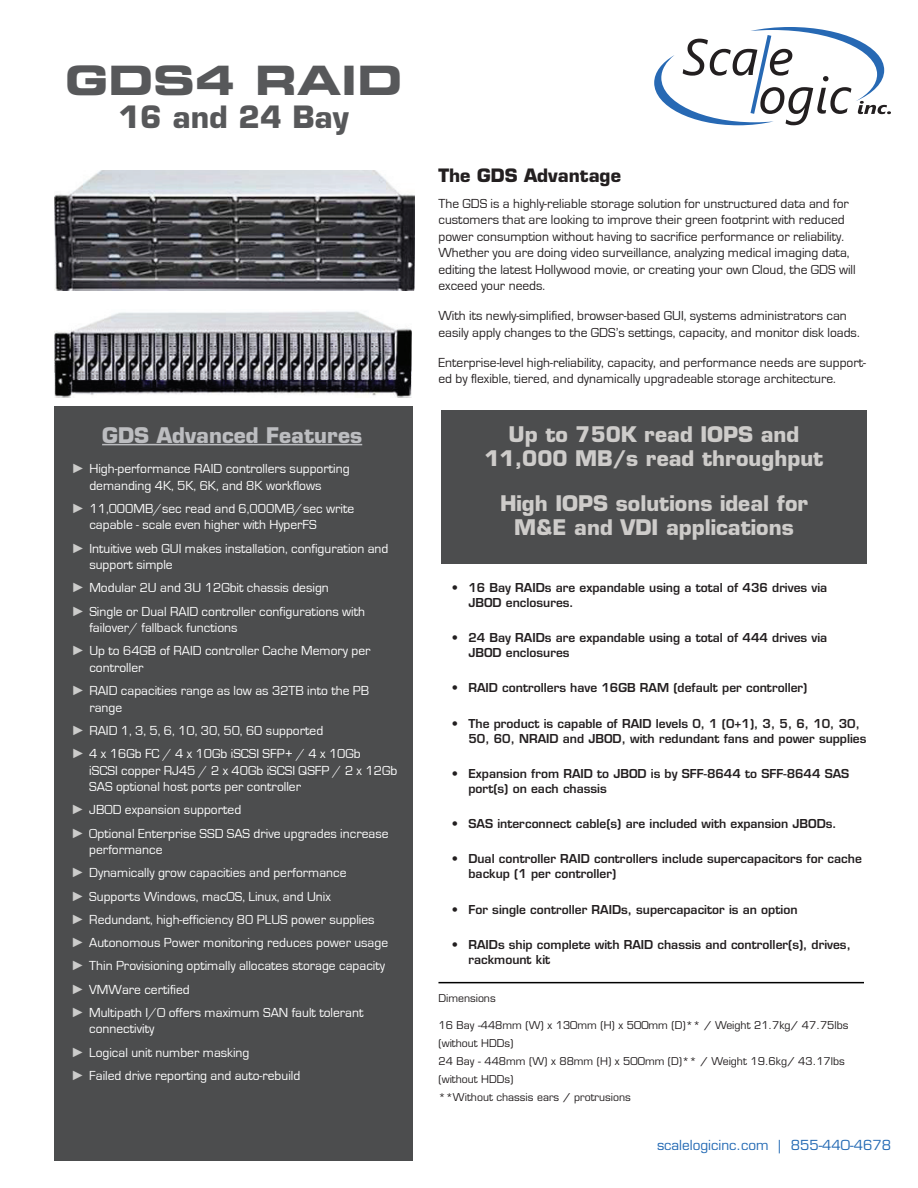
<style>
.page{position:relative;width:918px;height:1188px;background:#fff}
.page>*{position:absolute;margin:0;border:0;box-sizing:border-box;transform-origin:0 0}
.t1{font:40.5px "Eurostile Bold Extended Two";color:#57585a}
.t2{font:700 30px "Eurostile";color:#57585a}
.t3{font:700 21px/24px "Eurostile";color:#ceccca;text-align:center}
.t4{font:700 21px "Eurostile";color:#bcbdc0}
.t5{font:700 18px "Eurostile";color:#231f20}
.t6{font:13.5px/23.2px "Eurostile";color:#fff}
.t7{font:13.5px/16.5px "Eurostile";color:#231f20}
.t8{font:13.5px "Eurostile";color:#246ab4}
.t9{font:600 12px/15px "Eurostile";color:#231f20}
.t10{font:10.5px/18px "Eurostile";color:#231f20}
.s1{font-family:"Arial";color:#cccccb}
</style>
<div class="page">
<div style="left:54px;top:407px;width:359px;height:754px;background:#4c4d4e"></div>
<div style="left:441px;top:410px;width:426px;height:154px;background:#4c4d4e"></div>
<svg style="left:654px;top:27px;width:237px;height:98px"></svg>
<hr style="left:438px;top:982px;width:426px;height:1px;background:#000">
<img style="left:54px;top:171px;width:360px;height:120px">
<img style="left:54px;top:311px;width:357px;height:87px">
<hr style="left:102px;top:444px;width:260px;height:1px;background:#bcbdc0">
<h1 class="t1" style="left:65px;top:52px;width:339px">GDS4 RAID</h1>
<h2 class="t2" style="left:118px;top:99px;width:232px">16 and 24 Bay</h2>
<h3 class="t5" style="left:438px;top:165px;width:184px">The GDS Advantage</h3>
<p class="t7" style="left:438px;top:195px;width:419px">The GDS is a highly-reliable storage solution for unstructured data and for customers that are looking to improve their green footprint with reduced power consumption without having to sacrifice performance or reliability.<br>Whether you are doing video surveillance, analyzing medical imaging data, editing the latest Hollywood movie, or creating your own Cloud, the GDS will exceed your needs.</p>
<p class="t7" style="left:438px;top:308px;width:423px">With its newly-simplified, browser-based GUI, systems administrators can easily apply changes to the GDS’s settings, capacity, and monitor disk loads.</p>
<p class="t7" style="left:438px;top:354px;width:429px">Enterprise-level high-reliability, capacity, and performance needs are support&shy;ed by flexible, tiered, and dynamically upgradeable storage architecture.</p>
<h3 class="t4" style="left:102px;top:422px;width:262px">GDS Advanced Features</h3>
<h3 class="t3" style="left:485px;top:423px;width:340px">Up to 750K read IOPS and<br>11,000 MB/s read throughput</h3>
<h3 class="t3" style="left:500px;top:491px;width:309px">High IOPS solutions ideal for<br>M&amp;E and VDI applications</h3>
<p class="t6" style="left:89px;top:461px;width:262px;line-height:16.5px;text-indent:-18px"><span class="s1">►</span> High-performance RAID controllers supporting demanding 4K, 5K, 6K, and 8K workflows</p>
<p class="t6" style="left:89px;top:500px;width:266px;line-height:16.5px;text-indent:-18px"><span class="s1">►</span> 11,000MB/sec read and 6,000MB/sec write capable - scale even higher with HyperFS</p>
<p class="t6" style="left:89px;top:540px;width:301px;line-height:16.5px;text-indent:-18px"><span class="s1">►</span> Intuitive web GUI makes installation, configuration and support simple</p>
<p class="t6" style="left:71px;top:577px;width:295px"><span class="s1">►</span> Modular 2U and 3U 12Gbit chassis design<br><span class="s1">►</span> Single or Dual RAID controller configurations with</p>
<p class="t6" style="left:71px;top:616px;width:301px;text-indent:18px">failover/ fallback functions<br><span class="s1">►</span> Up to 64GB of RAID controller Cache Memory per</p>
<p class="t6" style="left:71px;top:656px;width:299px;text-indent:18px">controller<br><span class="s1">►</span> RAID capacities range as low as 32TB into the PB</p>
<p class="t6" style="left:71px;top:696px;width:291px;text-indent:18px">range<br><span class="s1">►</span> RAID 1, 3, 5, 6, 10, 30, 50, 60 supported<br><span class="s1">►</span> 4 x 16Gb FC / 4 x 10Gb iSCSI SFP+ / 4 x 10Gb</p>
<p class="t6" style="left:89px;top:762px;width:309px;line-height:16.5px">iSCSI copper RJ45 / 2 x 40Gb iSCSI QSFP / 2 x 12Gb<br>SAS optional host ports per controller</p>
<p class="t6" style="left:71px;top:799px;width:319px"><span class="s1">►</span> JBOD expansion supported<br><span class="s1">►</span> Optional Enterprise SSD SAS drive upgrades increase</p>
<p class="t6" style="left:71px;top:838px;width:318px;text-indent:18px">performance<br><span class="s1">►</span> Dynamically grow capacities and performance<br><span class="s1">►</span> Supports Windows, macOS, Linux, and Unix<br><span class="s1">►</span> Redundant, high-efficiency 80 PLUS power supplies <span class="s1">►</span> Autonomous Power monitoring reduces power usage <span class="s1">►</span> Thin Provisioning optimally allocates storage capacity <span class="s1">►</span> VMWare certified<br><span class="s1">►</span> Multipath I/O offers maximum SAN fault tolerant</p>
<p class="t6" style="left:71px;top:1018px;width:231px;text-indent:18px">connectivity<br><span class="s1">►</span> Logical unit number masking<br><span class="s1">►</span> Failed drive reporting and auto-rebuild</p>
<p class="t9" style="left:468px;top:580px;width:360px;text-indent:-16px">• 16 Bay RAIDs are expandable using a total of 436 drives via<br>JBOD enclosures.</p>
<p class="t9" style="left:468px;top:630px;width:360px;text-indent:-16px">• 24 Bay RAIDs are expandable using a total of 444 drives via<br>JBOD enclosures</p>
<p class="t9" style="left:452px;top:680px;width:357px">• RAID controllers have 16GB RAM (default per controller)</p>
<p class="t9" style="left:468px;top:716px;width:400px;text-indent:-16px">• The product is capable of RAID levels 0, 1 (0+1), 3, 5, 6, 10, 30,<br>50, 60, NRAID and JBOD, with redundant fans and power supplies</p>
<p class="t9" style="left:468px;top:766px;width:382px;text-indent:-16px">• Expansion from RAID to JBOD is by SFF-8644 to SFF-8644 SAS port(s) on each chassis</p>
<p class="t9" style="left:452px;top:816px;width:386px">• SAS interconnect cable(s) are included with expansion JBODs.</p>
<p class="t9" style="left:468px;top:851px;width:395px;text-indent:-16px">• Dual controller RAID controllers include supercapacitors for cache backup (1 per controller)</p>
<p class="t9" style="left:452px;top:902px;width:347px">• For single controller RAIDs, supercapacitor is an option</p>
<p class="t9" style="left:468px;top:937px;width:384px;text-indent:-16px">• RAIDs ship complete with RAID chassis and controller(s), drives, rackmount kit</p>
<p class="t10" style="left:438px;top:989px;width:59px">Dimensions</p>
<p class="t10" style="left:438px;top:1016px;width:411px">16 Bay -448mm (W) x 130mm (H) x 500mm (D)** / Weight 21.7kg/ 47.75lbs (without HDDs)<br>24 Bay - 448mm (W) x 88mm (H) x 500mm (D)** / Weight 19.6kg/ 43.17lbs (without HDDs)<br>**Without chassis ears / protrusions</p>
<p class="t8" style="left:657px;top:1137px;width:235px">scalelogicinc.com | 855-440-4678</p>
</div>
